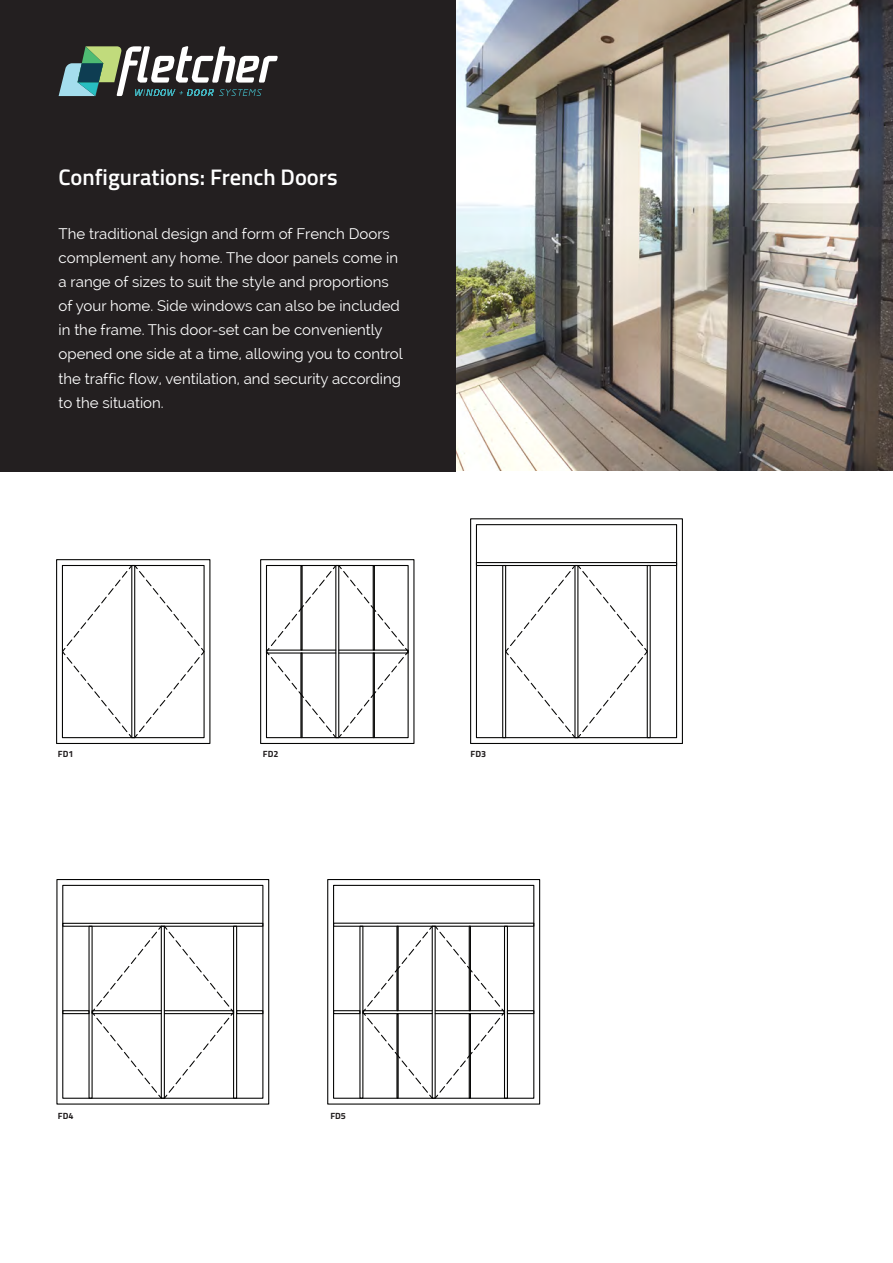
<style>
.page{position:relative;width:893px;height:1263px;background:#fff}
.page>*{position:absolute;margin:0;border:0;box-sizing:border-box;transform-origin:0 0}
.t1{font:600 22.5px "Titillium";color:#fff}
.t2{font:15px/24px "Raleway";color:#fff}
.t3{font:700 9px "Titillium";color:#231f20}
</style>
<div class="page">
<img style="left:455px;top:0;width:438px;height:471px">
<div style="left:0;top:0;width:455px;height:471px;background:#231f20"></div>
<svg style="left:59px;top:46px;width:219px;height:50px"></svg>
<div style="left:56px;top:559px;width:154px;height:185px;border:1px solid #050504"></div>
<svg style="left:61px;top:564px;width:144px;height:175px"></svg>
<div style="left:260px;top:559px;width:154px;height:185px;border:1px solid #050504"></div>
<svg style="left:265px;top:564px;width:144px;height:175px"></svg>
<div style="left:476px;top:524px;width:201px;height:214px;border:1px solid #050504"></div>
<div style="left:470px;top:518px;width:213px;height:226px;border:1px solid #050504"></div>
<svg style="left:504px;top:566px;width:145px;height:173px"></svg>
<div style="left:647px;top:565px;width:4px;height:173px;border:1px solid #050504"></div>
<div style="left:502px;top:565px;width:4px;height:173px;border:1px solid #050504"></div>
<div style="left:476px;top:562px;width:201px;height:4px;border:1px solid #050504"></div>
<div style="left:62px;top:885px;width:201px;height:214px;border:1px solid #050504"></div>
<div style="left:56px;top:879px;width:213px;height:225px;border:1px solid #050504"></div>
<svg style="left:93px;top:927px;width:140px;height:172px"></svg>
<div style="left:92px;top:1010px;width:70px;height:4px;border:1px solid #050504"></div>
<div style="left:164px;top:1010px;width:70px;height:4px;border:1px solid #050504"></div>
<div style="left:233px;top:926px;width:4px;height:173px;border:1px solid #050504"></div>
<div style="left:236px;top:1010px;width:27px;height:4px;border:1px solid #050504"></div>
<div style="left:62px;top:1010px;width:28px;height:4px;border:1px solid #050504"></div>
<div style="left:62px;top:923px;width:201px;height:4px;border:1px solid #050504"></div>
<div style="left:333px;top:885px;width:201px;height:214px;border:1px solid #050504"></div>
<div style="left:327px;top:879px;width:213px;height:225px;border:1px solid #050504"></div>
<svg style="left:363px;top:927px;width:141px;height:172px"></svg>
<div style="left:362px;top:1010px;width:71px;height:4px;border:1px solid #050504"></div>
<div style="left:435px;top:1010px;width:70px;height:4px;border:1px solid #050504"></div>
<div style="left:504px;top:926px;width:4px;height:173px;border:1px solid #050504"></div>
<div style="left:507px;top:1010px;width:27px;height:4px;border:1px solid #050504"></div>
<div style="left:333px;top:1010px;width:27px;height:4px;border:1px solid #050504"></div>
<div style="left:333px;top:923px;width:201px;height:4px;border:1px solid #050504"></div>
<div style="left:396px;top:926px;width:3px;height:85px;border:1px solid #050504"></div>
<div style="left:396px;top:1013px;width:3px;height:86px;border:1px solid #050504"></div>
<div style="left:469px;top:926px;width:2px;height:85px;border:1px solid #050504"></div>
<div style="left:469px;top:1013px;width:2px;height:86px;border:1px solid #050504"></div>
<div style="left:300px;top:565px;width:3px;height:86px;border:1px solid #050504"></div>
<div style="left:300px;top:652px;width:3px;height:86px;border:1px solid #050504"></div>
<div style="left:373px;top:565px;width:2px;height:86px;border:1px solid #050504"></div>
<div style="left:373px;top:652px;width:2px;height:86px;border:1px solid #050504"></div>
<h1 class="t1" style="left:59px;top:161px;width:280px">Configurations: French Doors</h1>
<p class="t2" style="left:59px;top:222px;width:346px">The traditional design and form of French Doors complement any home. The door panels come in a range of sizes to suit the style and proportions of your home. Side windows can also be included in the frame. This door-set can be conveniently opened one side at a time, allowing you to control the traffic flow, ventilation, and security according to the situation.</p>
<p class="t3" style="left:58px;top:746px;width:17px">FD1</p>
<p class="t3" style="left:263px;top:746px;width:17px">FD2</p>
<p class="t3" style="left:471px;top:746px;width:17px">FD3</p>
<p class="t3" style="left:58px;top:1109px;width:17px">FD4</p>
<p class="t3" style="left:330px;top:1109px;width:17px">FD5</p>
</div>
